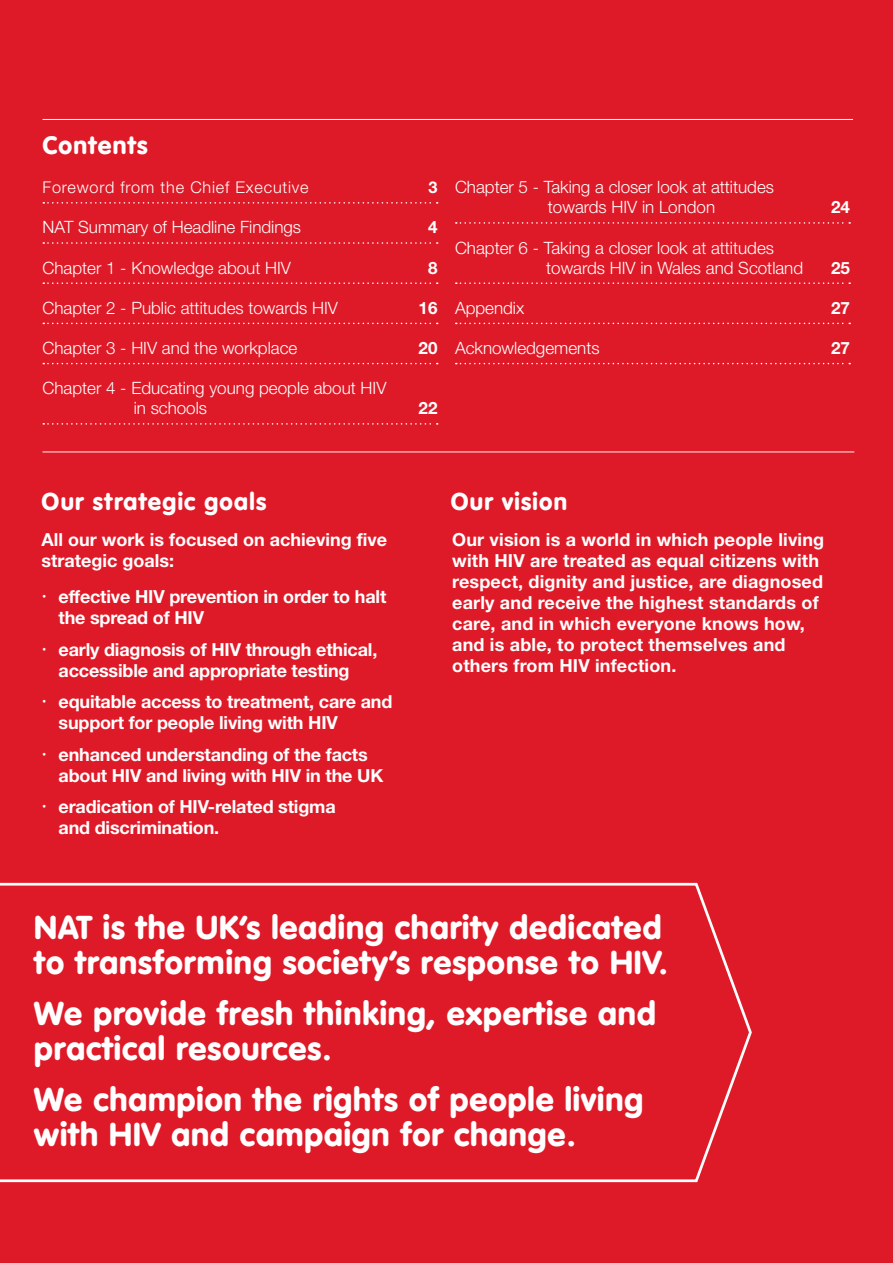
<style>
.page{position:relative;width:893px;height:1263px;background:#df1a28}
.page>*{position:absolute;margin:0;border:0;box-sizing:border-box;transform-origin:0 0}
.t1{font:900 32.55px/35.2px "VAG Rounded Std";letter-spacing:.03em;color:#fff}
.t2{font:900 24.75px "VAG Rounded Std";letter-spacing:.05em;color:#fff}
.t3{font:900 24px "VAG Rounded Std";letter-spacing:.055em;color:#fff}
.t4{font:700 18px/21px "Helvetica Neue LT Std";letter-spacing:-.01em;color:#fff}
.t5{font:700 18px/21px "Helvetica Neue LT Std";letter-spacing:.01em;color:#fff}
.t6{font:300 16.95px/20.1px "Helvetica Neue LT Std";color:#fff}
.t7{font:700 16.95px "Helvetica Neue LT Std";color:#fff}
.t8{font:300 16.2px "Helvetica Neue LT Std";letter-spacing:.05em;color:#fff}
.t9{font:700 16.2px "Helvetica Neue LT Std";color:#fff}
</style>
<div class="page">
<svg style="left:0;top:882px;width:752px;height:301px"></svg>
<svg style="left:43px;top:202px;width:395px;height:2px"></svg>
<svg style="left:43px;top:242px;width:395px;height:2px"></svg>
<svg style="left:43px;top:282px;width:395px;height:2px"></svg>
<svg style="left:43px;top:323px;width:395px;height:1px"></svg>
<svg style="left:43px;top:363px;width:395px;height:1px"></svg>
<svg style="left:43px;top:423px;width:395px;height:2px"></svg>
<svg style="left:456px;top:222px;width:394px;height:2px"></svg>
<svg style="left:456px;top:282px;width:394px;height:2px"></svg>
<svg style="left:456px;top:323px;width:394px;height:1px"></svg>
<svg style="left:456px;top:363px;width:394px;height:1px"></svg>
<hr style="left:43px;top:452px;width:811px;height:1px;background:#fff">
<hr style="left:43px;top:119px;width:810px;height:1px;background:#fff">
<h2 class="t2" style="left:43px;top:131px;width:107px">Contents</h2>
<p class="t8" style="left:43px;top:178px;width:268px">Foreword from the Chief Executive</p>
<p class="t9" style="left:428px;top:177px;width:11px">3</p>
<p class="t6" style="left:43px;top:217px;width:260px">NAT Summary of Headline Findings</p>
<p class="t7" style="left:428px;top:217px;width:11px">4</p>
<p class="t6" style="left:43px;top:257px;width:250px">Chapter 1 - Knowledge about HIV</p>
<p class="t7" style="left:428px;top:257px;width:11px">8</p>
<p class="t6" style="left:43px;top:297px;width:297px">Chapter 2 - Public attitudes towards HIV</p>
<p class="t7" style="left:419px;top:297px;width:20px">16</p>
<p class="t6" style="left:43px;top:338px;width:256px">Chapter 3 - HIV and the workplace</p>
<p class="t7" style="left:419px;top:338px;width:20px">20</p>
<p class="t6" style="left:134px;top:378px;width:254px;text-indent:-91px">Chapter 4 - Educating young people about HIV in schools</p>
<p class="t7" style="left:419px;top:398px;width:20px">22</p>
<p class="t6" style="left:548px;top:177px;width:228px;text-indent:-93px">Chapter 5 - Taking a closer look at attitudes towards HIV in London</p>
<p class="t6" style="left:546px;top:237px;width:258px;text-indent:-91px">Chapter 6 - Taking a closer look at attitudes towards HIV in Wales and Scotland</p>
<p class="t7" style="left:831px;top:197px;width:20px">24</p>
<p class="t7" style="left:831px;top:257px;width:20px">25</p>
<p class="t6" style="left:455px;top:297px;width:71px">Appendix</p>
<p class="t7" style="left:831px;top:297px;width:20px">27</p>
<p class="t6" style="left:455px;top:338px;width:146px">Acknowledgements</p>
<p class="t7" style="left:831px;top:337px;width:20px">27</p>
<h3 class="t3" style="left:42px;top:487px;width:226px">Our strategic goals</h3>
<p class="t4" style="left:42px;top:529px;width:347px">All our work is focused on achieving five strategic goals:</p>
<p class="t4" style="left:59px;top:586px;width:329px">effective HIV prevention in order to halt the spread of HIV</p>
<p class="t4" style="left:59px;top:638px;width:320px">early diagnosis of HIV through ethical, accessible and appropriate testing</p>
<p class="t4" style="left:59px;top:691px;width:335px">equitable access to treatment, care and support for people living with HIV</p>
<p class="t4" style="left:59px;top:743px;width:326px">enhanced understanding of the facts about HIV and living with HIV in the UK</p>
<p class="t4" style="left:59px;top:796px;width:279px">eradication of HIV-related stigma and discrimination.</p>
<h3 class="t3" style="left:451px;top:487px;width:118px">Our vision</h3>
<p class="t5" style="left:452px;top:529px;width:373px">Our vision is a world in which people living with HIV are treated as equal citizens with respect, dignity and justice, are diagnosed early and receive the highest standards of care, and in which everyone knows how, and is able, to protect themselves and others from HIV infection.</p>
<h1 class="t1" style="left:34px;top:911px;width:635px">NAT is the UK’s leading charity dedicated to transforming society’s response to HIV.</h1>
<h1 class="t1" style="left:34px;top:997px;width:623px">We provide fresh thinking, expertise and practical resources.</h1>
<h1 class="t1" style="left:34px;top:1083px;width:610px">We champion the rights of people living with HIV and campaign for change.</h1>
</div>
